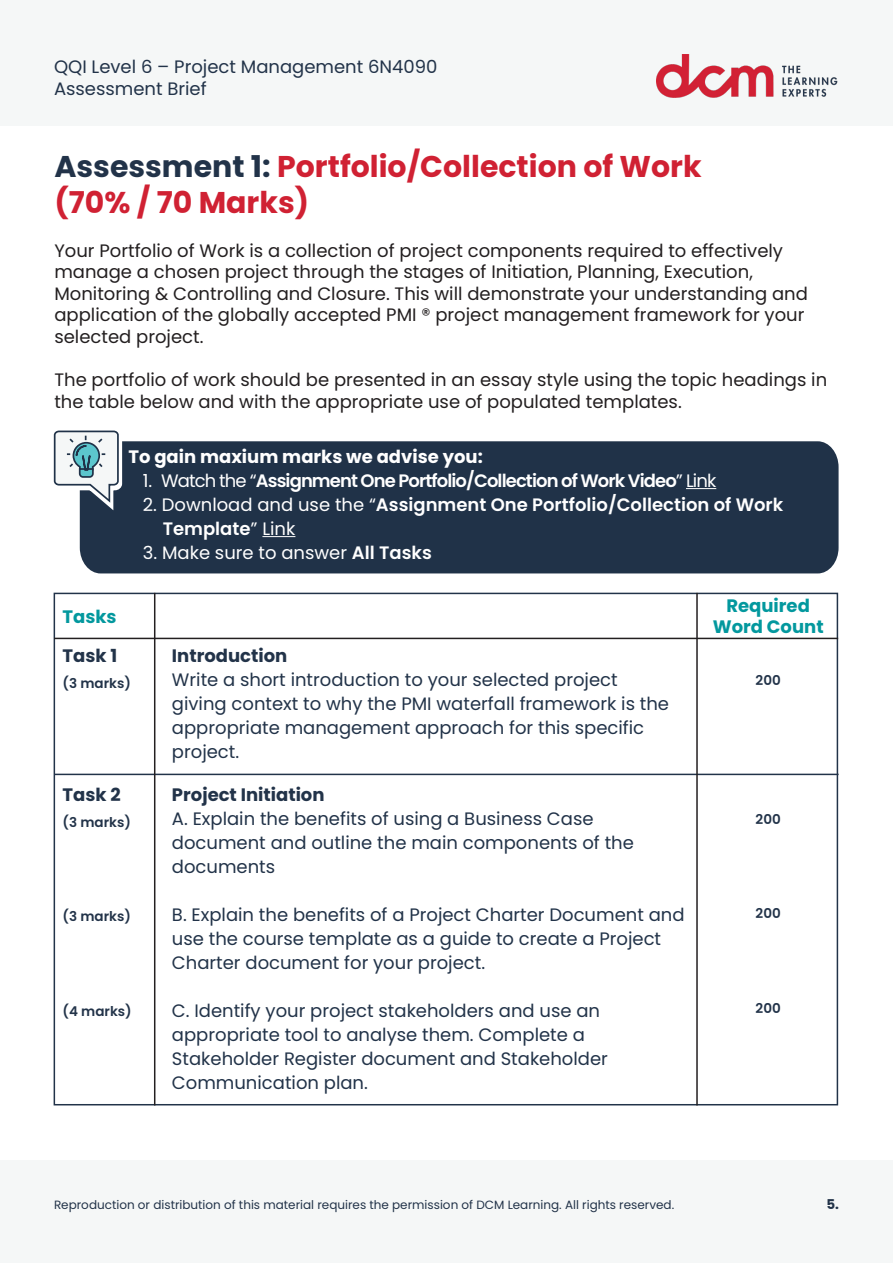
<style>
.page{position:relative;width:893px;height:1263px;background:#fff}
.page>*{position:absolute;margin:0;border:0;box-sizing:border-box;transform-origin:0 0}
.t1{font:700 30px/36px "Poppins";color:#d02133}
.t2{font:18px/24px "Poppins";color:#223349}
.t3{font:18px/21.6px "Poppins";color:#231f20}
.t4{font:600 18px "Poppins";color:#fff}
.t5{font:600 18px "Poppins";letter-spacing:-.05em;color:#fff}
.t6{font:700 18px "Poppins";color:#223349}
.t7{font:700 18px "Poppins";color:#fff}
.t8{font:18px "Poppins";color:#fff}
.t9{font:700 18px "Poppins";color:#03989e}
.t10{font:600 13.5px "Poppins";color:#223349}
.t11{font:700 13.5px "Poppins";color:#223349}
.t12{font:12px "Poppins";color:#223349}
.s1{color:#223349}
.s2{font-weight:400}
.s3{font-weight:600}
</style>
<div class="page">
<div style="left:0;top:0;width:893px;height:126px;background:#f5f7f7"></div>
<div style="left:0;top:1159px;width:893px;height:104px;background:#f5f7f7"></div>
<img style="left:656px;top:54px;width:182px;height:44px">
<div style="left:80px;top:441px;width:759px;height:132px;background:#203248"></div>
<hr style="left:686px;top:488px;width:30px;height:1px;background:#fff">
<hr style="left:262px;top:536px;width:33px;height:1px;background:#fff">
<svg style="left:53px;top:430px;width:72px;height:87px"></svg>
<svg style="left:53px;top:592px;width:786px;height:514px"></svg>
<hr style="left:54px;top:638px;width:784px;height:1px;background:#231f20">
<hr style="left:54px;top:774px;width:785px;height:1px;background:#223349">
<hr style="left:154px;top:593px;width:1px;height:512px;background:#231f20">
<hr style="left:696px;top:593px;width:2px;height:512px;background:#231f20">
<p class="t2" style="left:54px;top:56px;width:385px;line-height:21.6px">QQI Level 6 – Project Management 6N4090<br>Assessment Brief</p>
<p class="t1" style="left:54px;top:149px;width:649px"><span class="s1">Assessment 1:</span> Portfolio/Collection of Work (70% / 70 Marks)</p>
<p class="t3" style="left:54px;top:240px;width:755px">Your Portfolio of Work is a collection of project components required to effectively manage a chosen project through the stages of Initiation, Planning, Execution, Monitoring &amp; Controlling and Closure. This will demonstrate your understanding and application of the globally accepted PMI ® project management framework for your selected project.</p>
<p class="t3" style="left:54px;top:369px;width:774px">The portfolio of work should be presented in an essay style using the topic headings in the table below and with the appropriate use of populated templates.</p>
<p class="t7" style="left:128px;top:446px;width:356px">To gain maxium marks we advise you:</p>
<p class="t5" style="left:143px;top:470px;width:575px"><span class="s2">1. Watch the “</span>Assignment One Portfolio/Collection of Work Video<span class="s2">” Link</span></p>
<p class="t4" style="left:143px;top:494px;width:642px"><span class="s2">2. Download and use the “</span>Assignment One Portfolio/Collection of Work</p>
<p class="t4" style="left:163px;top:518px;width:134px">Template<span class="s2">” Link</span></p>
<p class="t8" style="left:143px;top:542px;width:290px">3. Make sure to answer <span class="s3">All Tasks</span></p>
<p class="t9" style="left:63px;top:606px;width:56px">Tasks</p>
<p class="t6" style="left:63px;top:646px;width:56px">Task 1</p>
<p class="t10" style="left:63px;top:675px;width:70px">(3 marks)</p>
<p class="t6" style="left:63px;top:785px;width:60px">Task 2</p>
<p class="t10" style="left:63px;top:814px;width:70px">(3 marks)</p>
<p class="t10" style="left:63px;top:909px;width:70px">(3 marks)</p>
<p class="t10" style="left:63px;top:1003px;width:71px">(4 marks)</p>
<p class="t6" style="left:172px;top:646px;width:117px">Introduction</p>
<p class="t2" style="left:172px;top:668px;width:499px">Write a short introduction to your selected project giving context to why the PMI waterfall framework is the appropriate management approach for this specific project.</p>
<p class="t6" style="left:172px;top:785px;width:154px">Project Initiation</p>
<p class="t2" style="left:172px;top:807px;width:463px">A. Explain the benefits of using a Business Case document and outline the main components of the documents</p>
<p class="t2" style="left:172px;top:903px;width:514px">B. Explain the benefits of a Project Charter Document and use the course template as a guide to create a Project</p>
<p class="t2" style="left:172px;top:951px;width:315px">Charter document for your project.</p>
<p class="t2" style="left:172px;top:999px;width:430px">C. Identify your project stakeholders and use an appropriate tool to analyse them. Complete a</p>
<p class="t2" style="left:172px;top:1047px;width:437px">Stakeholder Register document and Stakeholder</p>
<p class="t2" style="left:172px;top:1071px;width:197px">Communication plan.</p>
<p class="t9" style="left:726px;top:595px;width:85px">Required</p>
<p class="t9" style="left:713px;top:616px;width:112px">Word Count</p>
<p class="t10" style="left:756px;top:672px;width:27px">200</p>
<p class="t10" style="left:756px;top:811px;width:27px">200</p>
<p class="t10" style="left:756px;top:906px;width:27px">200</p>
<p class="t10" style="left:756px;top:1000px;width:27px">200</p>
<p class="t12" style="left:54px;top:1198px;width:622px">Reproduction or distribution of this material requires the permission of DCM Learning. All rights reserved.</p>
<p class="t11" style="left:826px;top:1196px;width:14px">5.</p>
</div>
